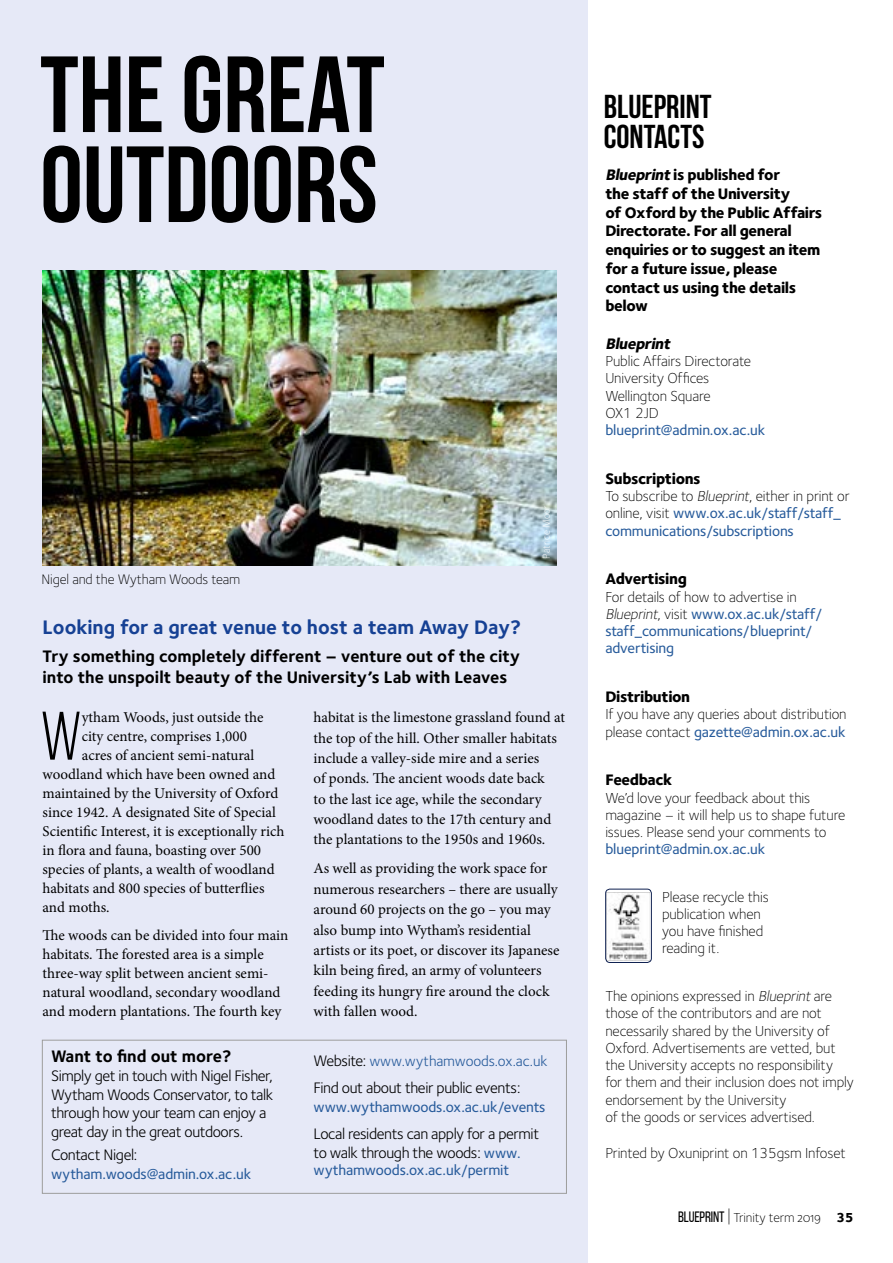
<style>
.page{position:relative;width:893px;height:1263px;background:#fff}
.page>*{position:absolute;margin:0;border:0;box-sizing:border-box;transform-origin:0 0}
.t1{font:700 108px/90px "Bebas Neue";color:#000}
.t2{font:68.55px "Bebas Neue";color:#000}
.t3{font:700 33px/30px "Bebas Neue";color:#000}
.t4{font:700 20.25px "Foundry Sterling";color:#164194}
.t5{font:700 17.25px/20.2px "Foundry Sterling";color:#000}
.t6{font:800 15.75px/18.8px "Foundry Sterling";letter-spacing:-.025em;color:#000}
.t7{font:15.75px/18.8px "Foundry Sterling";letter-spacing:-.025em;color:#000}
.t8{font:italic 800 15.75px "Foundry Sterling";color:#000}
.t9{font:15px/20.4px "Minion Pro";color:#000}
.t10{font:300 15px/17.2px "Foundry Sterling";letter-spacing:-.01em;color:#000}
.t11{font:500 15px/17.2px "Foundry Sterling";letter-spacing:-.01em;color:#275b9b}
.t12{font:15px "Foundry Sterling";letter-spacing:-.01em;color:#275b9b}
.t13{font:300 14.25px "Foundry Sterling";letter-spacing:-.01em;color:#000}
.t14{font:13.5px "Foundry Sterling Light OSF";letter-spacing:-.01em;color:#000}
.t15{font:300 10.5px "Foundry Sterling";letter-spacing:-.01em;color:#fff}
.s1{font-size:15.75px;color:#000}
.s2{font-weight:500;font-size:15px;color:#275b9b}
.s3{font-style:italic}
.s4{font-weight:300;color:#000}
.s5{font-weight:300;font-style:italic;color:#000}
.s6{font-weight:500;color:#275b9b}
.s7{font-family:"Bebas Neue";font-size:15px}
.s8{font-family:"Foundry Sterling";font-weight:300;font-size:20.25px}
.s9{font-family:"Foundry Sterling";font-weight:800}
</style>
<div class="page">
<div style="left:0;top:0;width:587px;height:1263px;background:#e6e9f7"></div>
<div style="left:42px;top:1040px;width:525px;height:153px;border:1px solid #9d9d9c"></div>
<img style="left:607px;top:892px;width:42px;height:68px">
<div style="left:605px;top:889px;width:47px;height:74px;border:1px solid #0e2050;border-radius:4px"></div>
<img style="left:43px;top:270px;width:513px;height:295px">
<h1 class="t1" style="left:40px;top:48px;width:346px">THE GREAT<br>OUTDOORS</h1>
<p class="t13" style="left:42px;top:569px;width:200px">Nigel and the Wytham Woods team</p>
<h3 class="t4" style="left:43px;top:612px;width:480px">Looking for a great venue to host a team Away Day?</h3>
<p class="t5" style="left:43px;top:646px;width:479px">Try something completely different – venture out of the city into the unspoilt beauty of the University’s Lab with Leaves</p>
<p class="t15" style="left:539px;top:558px;width:55px;rotate:-90deg">Patrice Moor</p>
<h2 class="t2" style="left:40px;top:699px;width:43px">w</h2>
<p class="t9" style="left:82px;top:707px;width:183px">ytham Woods, just outside the</p>
<p class="t9" style="left:82px;top:726px;width:167px">city centre, comprises 1,000</p>
<p class="t9" style="left:82px;top:745px;width:174px">acres of ancient semi-natural</p>
<p class="t9" style="left:43px;top:764px;width:234px">woodland which have been owned and</p>
<p class="t9" style="left:43px;top:783px;width:237px">maintained by the University of Oxford</p>
<p class="t9" style="left:43px;top:802px;width:235px">since 1942. A designated Site of Special</p>
<p class="t9" style="left:43px;top:821px;width:243px">Scientific Interest, it is exceptionally rich</p>
<p class="t9" style="left:43px;top:840px;width:220px">in flora and fauna, boasting over 500</p>
<p class="t9" style="left:43px;top:859px;width:234px">species of plants, a wealth of woodland</p>
<p class="t9" style="left:43px;top:878px;width:223px">habitats and 800 species of butterflies</p>
<p class="t9" style="left:43px;top:897px;width:69px">and moths.</p>
<p class="t9" style="left:43px;top:925px;width:247px;line-height:19px">The woods can be divided into four main habitats. The forested area is a simple three-way split between ancient semi&shy;natural woodland, secondary woodland and modern plantations. The fourth key</p>
<p class="t5" style="left:51px;top:1046px;width:182px">Want to find out more?</p>
<p class="t7" style="left:51px;top:1066px;width:224px">Simply get in touch with Nigel Fisher, Wytham Woods Conservator, to talk through how your team can enjoy a great day in the great outdoors.</p>
<p class="t7" style="left:51px;top:1145px;width:88px">Contact Nigel:</p>
<p class="t11" style="left:51px;top:1165px;width:202px">wytham.woods@admin.ox.ac.uk</p>
<p class="t9" style="left:314px;top:707px;width:253px">habitat is the limestone grassland found at the top of the hill. Other smaller habitats include a valley-side mire and a series<br>of ponds. The ancient woods date back<br>to the last ice age, while the secondary woodland dates to the 17th century and the plantations to the 1950s and 1960s.</p>
<p class="t9" style="left:314px;top:858px;width:247px">As well as providing the work space for numerous researchers – there are usually around 60 projects on the go – you may also bump into Wytham’s residential artists or its poet, or discover its Japanese kiln being fired, an army of volunteers feeding its hungry fire around the clock with fallen wood.</p>
<p class="t12" style="left:314px;top:1050px;width:235px"><span class="s1">Website:</span> www.wythamwoods.ox.ac.uk</p>
<p class="t7" style="left:314px;top:1078px;width:208px">Find out about their public events:</p>
<p class="t11" style="left:314px;top:1098px;width:233px">www.wythamwoods.ox.ac.uk/events</p>
<p class="t7" style="left:314px;top:1124px;width:227px">Local residents can apply for a permit to walk through the woods: <span class="s2">www.</span></p>
<p class="t11" style="left:314px;top:1161px;width:197px">wythamwoods.ox.ac.uk/permit</p>
<h3 class="t3" style="left:604px;top:91px;width:109px">BLUEPRINT<br>CONTACTS</h3>
<p class="t6" style="left:605px;top:165px;width:218px"><span class="s3">Blueprint</span>is published for<br>the staff of the University<br>of Oxford by the Public Affairs<br>Directorate. For all general enquiries or to suggest an item for a future issue, please contact us using the details below</p>
<p class="t8" style="left:605px;top:332px;width:70px">Blueprint</p>
<p class="t10" style="left:605px;top:352px;width:147px">Public Affairs Directorate<br>University Offices<br>Wellington Square<br>OX1 2JD</p>
<p class="t11" style="left:605px;top:421px;width:161px">blueprint@admin.ox.ac.uk</p>
<p class="t6" style="left:605px;top:469px;width:97px">Subscriptions</p>
<p class="t11" style="left:605px;top:487px;width:246px"><span class="s4">To subscribe to</span> <span class="s5">Blueprint</span><span class="s4">, either in print or online, visit</span> www.ox.ac.uk/staff/staff_ communications/subscriptions</p>
<p class="t6" style="left:605px;top:569px;width:83px">Advertising</p>
<p class="t11" style="left:605px;top:587px;width:219px"><span class="s4">For details of how to advertise in<br></span><span class="s5">Blueprint</span><span class="s4">, visit</span> www.ox.ac.uk/staff/ staff_communications/blueprint/ advertising</p>
<p class="t6" style="left:605px;top:687px;width:86px">Distribution</p>
<p class="t10" style="left:605px;top:705px;width:243px">If you have any queries about distribution please contact <span class="s6">gazette@admin.ox.ac.uk</span></p>
<p class="t6" style="left:605px;top:770px;width:68px">Feedback</p>
<p class="t10" style="left:605px;top:788px;width:241px">We’d love your feedback about this magazine – it will help us to shape future issues. Please send your comments to</p>
<p class="t11" style="left:605px;top:840px;width:161px">blueprint@admin.ox.ac.uk</p>
<p class="t10" style="left:662px;top:887px;width:108px">Please recycle this publication when you have finished reading it.</p>
<p class="t10" style="left:605px;top:987px;width:250px">The opinions expressed in <span class="s3">Blueprint</span>are those of the contributors and are not necessarily shared by the University of Oxford. Advertisements are vetted, but the University accepts no responsibility<br>for them and their inclusion does not imply endorsement by the University<br>of the goods or services advertised.</p>
<p class="t10" style="left:605px;top:1144px;width:242px">Printed by Oxuniprint on 135gsm Infoset</p>
<p class="t14" style="left:678px;top:1208px;width:177px"><span class="s7">BLUEPRINT</span> <span class="s8">|</span> Trinity term 2019 <span class="s9">35</span></p>
</div>
